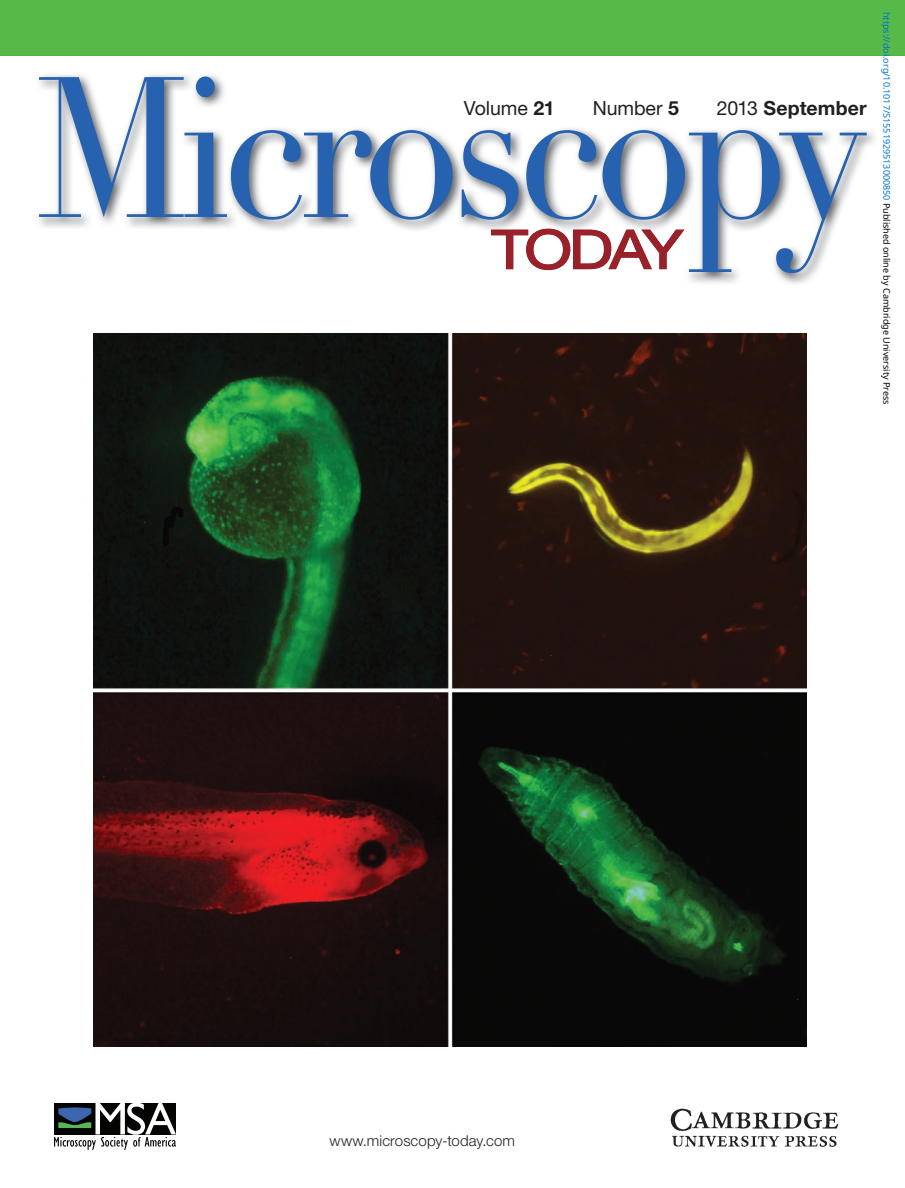
<style>
.page{position:relative;width:905px;height:1188px;background:#fff}
.page>*{position:absolute;margin:0;border:0;box-sizing:border-box;transform-origin:0 0}
.t1{font:19.5px "Helvetica Neue";letter-spacing:-.005em;color:#231f20}
.t2{font:700 19.5px "Helvetica Neue";letter-spacing:.005em;color:#231f20}
.t3{font:300 15px "Helvetica Neue";letter-spacing:.005em;color:#231f20}
.t4{font:9px "Noto Sans";color:#0172cf}
.s1{font-weight:700}
.s2{font-weight:400}
.s3{color:#000}
</style>
<div class="page">
<img style="left:44px;top:75px;width:831px;height:209px">
<svg style="left:39px;top:76px;width:827px;height:197px"></svg>
<div style="left:0;top:0;width:904px;height:56px;background:#57ba48"></div>
<img style="left:670px;top:1108px;width:169px;height:39px">
<svg style="left:54px;top:1103px;width:122px;height:47px"></svg>
<img style="left:94px;top:334px;width:712px;height:712px">
<h1 class="t1" style="left:464px;top:97px;width:92px">Volume <span class="s1">21</span></h1>
<h1 class="t1" style="left:592px;top:97px;width:88px">Number <span class="s1">5</span></h1>
<h1 class="t2" style="left:717px;top:96px;width:151px"><span class="s2">2013</span> September</h1>
<p class="t4" style="left:893px;top:12px;width:394px;rotate:90deg">https://doi.org/10.1017/S1551929513000850 <span class="s3">Published online by Cambridge University Press</span></p>
<h2 class="t3" style="left:329px;top:1131px;width:187px">www.microscopy-today.com</h2>
</div>
